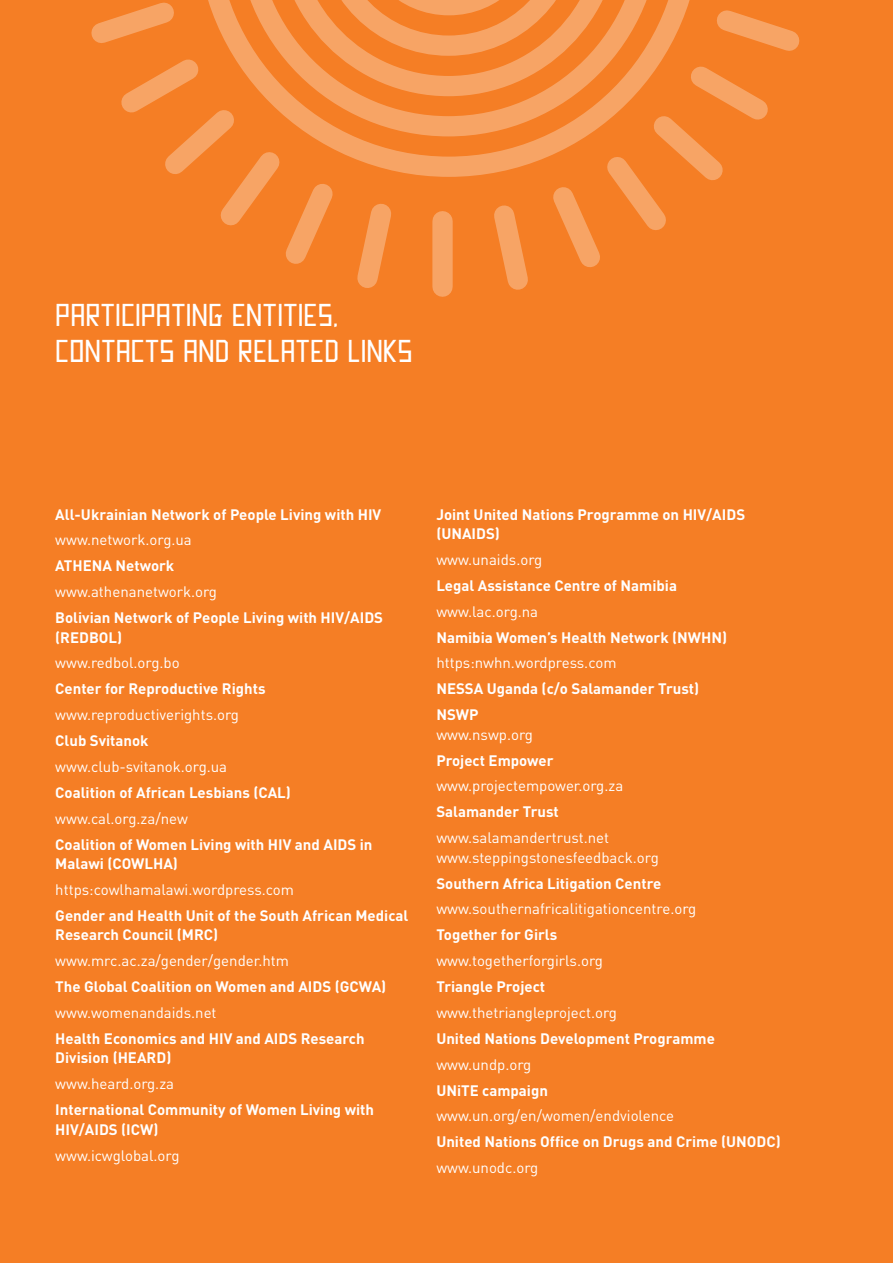
<style>
.page{position:relative;width:893px;height:1263px;background:#f57e25}
.page>*{position:absolute;margin:0;border:0;box-sizing:border-box;transform-origin:0 0}
.t1{font:36px/36px "Pastelaria";color:#fff}
.t2{font:700 15px/19.5px "DIN";color:#fff}
.t3{font:15px/19.5px "DIN";color:#fff}
</style>
<div class="page">
<svg style="left:91px;top:0;width:709px;height:297px"></svg>
<h1 class="t1" style="left:55px;top:295px;width:359px">PARTICIPATING ENTITIES,<br>CONTACTS AND RELATED LINKS</h1>
<p class="t2" style="left:55px;top:504px;width:328px">All-Ukrainian Network of People Living with HIV</p>
<p class="t3" style="left:55px;top:530px;width:138px">www.network.org.ua</p>
<p class="t2" style="left:55px;top:555px;width:121px">ATHENA Network</p>
<p class="t3" style="left:55px;top:582px;width:163px">www.athenanetwork.org</p>
<p class="t2" style="left:55px;top:607px;width:329px">Bolivian Network of People Living with HIV/AIDS (REDBOL)</p>
<p class="t3" style="left:55px;top:653px;width:126px">www.redbol.org.bo</p>
<p class="t2" style="left:55px;top:678px;width:212px">Center for Reproductive Rights</p>
<p class="t3" style="left:55px;top:705px;width:185px">www.reproductiverights.org</p>
<p class="t2" style="left:55px;top:730px;width:95px">Club Svitanok</p>
<p class="t3" style="left:55px;top:756px;width:173px">www.club-svitanok.org.ua</p>
<p class="t2" style="left:55px;top:782px;width:237px">Coalition of African Lesbians (CAL)</p>
<p class="t3" style="left:55px;top:808px;width:134px">www.cal.org.za/new</p>
<p class="t2" style="left:55px;top:834px;width:319px">Coalition of Women Living with HIV and AIDS in<br>Malawi (COWLHA)</p>
<p class="t3" style="left:55px;top:879px;width:240px">https:cowlhamalawi.wordpress.com</p>
<p class="t2" style="left:55px;top:905px;width:355px">Gender and Health Unit of the South African Medical<br>Research Council (MRC)</p>
<p class="t3" style="left:55px;top:951px;width:235px">www.mrc.ac.za/gender/gender.htm</p>
<p class="t2" style="left:55px;top:976px;width:333px">The Global Coalition on Women and AIDS (GCWA)</p>
<p class="t3" style="left:55px;top:1002px;width:163px">www.womenandaids.net</p>
<p class="t2" style="left:55px;top:1028px;width:311px">Health Economics and HIV and AIDS Research<br>Division (HEARD)</p>
<p class="t3" style="left:55px;top:1074px;width:120px">www.heard.org.za</p>
<p class="t2" style="left:55px;top:1099px;width:320px">International Community of Women Living with<br>HIV/AIDS (ICW)</p>
<p class="t3" style="left:55px;top:1145px;width:126px">www.icwglobal.org</p>
<p class="t2" style="left:436px;top:504px;width:310px">Joint United Nations Programme on HIV/AIDS (UNAIDS)</p>
<p class="t3" style="left:436px;top:549px;width:107px">www.unaids.org</p>
<p class="t2" style="left:436px;top:575px;width:242px">Legal Assistance Centre of Namibia</p>
<p class="t3" style="left:436px;top:601px;width:103px">www.lac.org.na</p>
<p class="t2" style="left:436px;top:627px;width:292px">Namibia Women’s Health Network (NWHN)</p>
<p class="t3" style="left:436px;top:653px;width:182px">https:nwhn.wordpress.com</p>
<p class="t2" style="left:436px;top:675px;width:264px;line-height:25.8px">NESSA Uganda (c/o Salamander Trust)<br>NSWP</p>
<p class="t3" style="left:436px;top:724px;width:98px">www.nswp.org</p>
<p class="t2" style="left:436px;top:750px;width:119px">Project Empower</p>
<p class="t3" style="left:436px;top:776px;width:188px">www.projectempower.org.za</p>
<p class="t2" style="left:436px;top:801px;width:124px">Salamander Trust</p>
<p class="t3" style="left:436px;top:828px;width:224px">www.salamandertrust.net www.steppingstonesfeedback.org</p>
<p class="t2" style="left:436px;top:873px;width:226px">Southern Africa Litigation Centre</p>
<p class="t3" style="left:436px;top:899px;width:261px">www.southernafricalitigationcentre.org</p>
<p class="t2" style="left:436px;top:924px;width:122px">Together for Girls</p>
<p class="t3" style="left:436px;top:951px;width:168px">www.togetherforgirls.org</p>
<p class="t2" style="left:436px;top:976px;width:110px">Triangle Project</p>
<p class="t3" style="left:436px;top:1002px;width:182px">www.thetriangleproject.org</p>
<p class="t2" style="left:436px;top:1028px;width:280px">United Nations Development Programme</p>
<p class="t3" style="left:436px;top:1054px;width:96px">www.undp.org</p>
<p class="t2" style="left:436px;top:1080px;width:113px">UNiTE campaign</p>
<p class="t3" style="left:436px;top:1106px;width:239px">www.un.org/en/women/endviolence</p>
<p class="t2" style="left:436px;top:1131px;width:346px">United Nations Office on Drugs and Crime (UNODC)</p>
<p class="t3" style="left:436px;top:1158px;width:104px">www.unodc.org</p>
</div>
